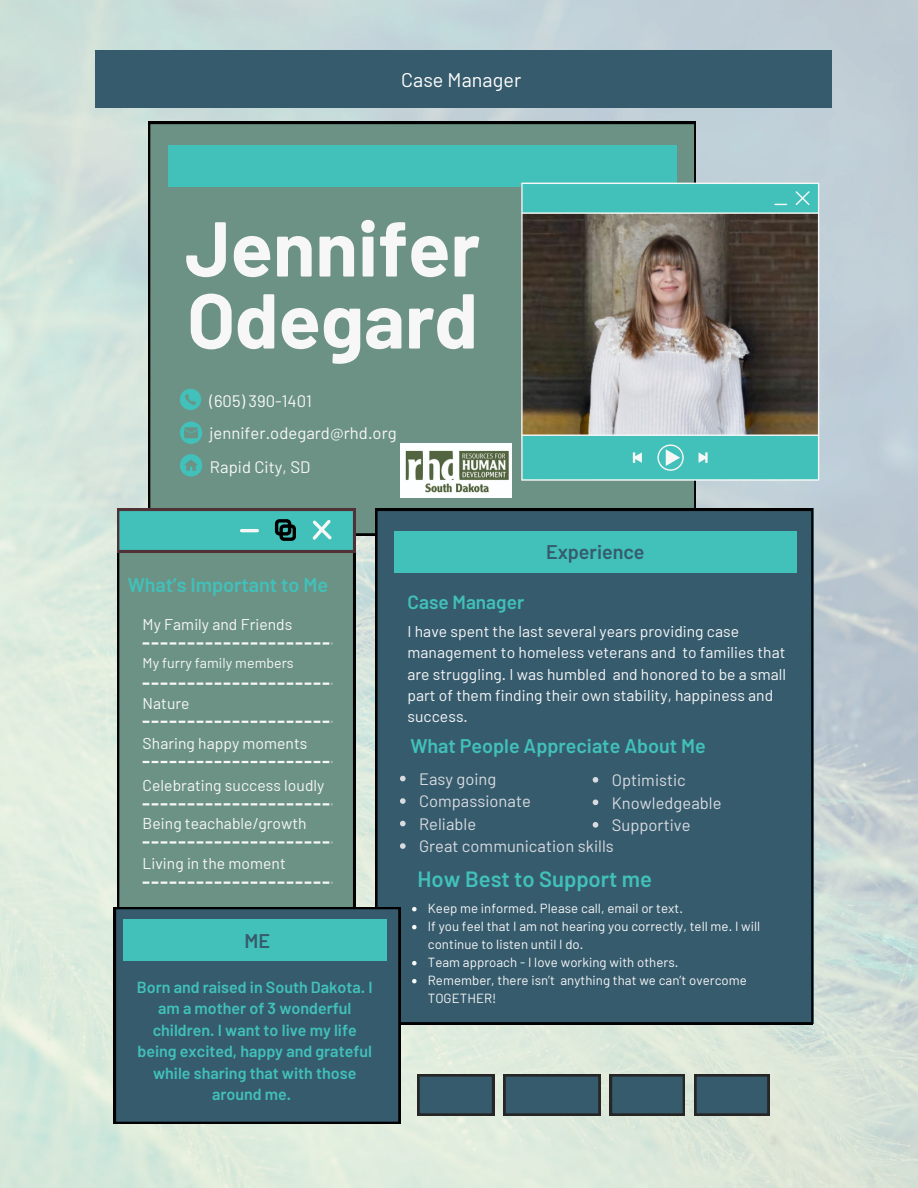
<style>
.page{position:relative;width:918px;height:1188px;background:#fff}
.page>*{position:absolute;margin:0;border:0;box-sizing:border-box;transform-origin:0 0}
.t1{font:700 77.55px/72px "Barlow";color:#f7f7f7}
.t2{font:600 22.05px "Barlow";color:#41c1ba}
.t3{font:600 19.8px "Barlow";color:#41c1ba}
.t4{font:600 19.8px "Barlow";color:#365b6d}
.t5{font:19.8px "Barlow";letter-spacing:.005em;color:#fff}
.t6{font:600 19.05px "Barlow";color:#41c1ba}
.t7{font:16.65px "Barlow";letter-spacing:.005em;color:#f7f7f7}
.t8{font:16.5px "Barlow";letter-spacing:.005em;color:#d9dbe1}
.t9{font:600 16.05px/21.3px "Barlow";color:#41c1ba;text-align:center}
.t10{font:15.6px/21.3px "Barlow";letter-spacing:.005em;color:#f7f7f7}
.t11{font:14.1px "Barlow";letter-spacing:.005em;color:#f7f7f7}
.t12{font:13.2px/18px "Barlow";letter-spacing:.005em;color:#f7f7f7}
</style>
<div class="page">
<img style="left:0;top:0;width:918px;height:1188px">
<div style="left:95px;top:50px;width:737px;height:58px;background:#365b6d"></div>
<div style="left:148px;top:122px;width:548px;height:413px;background:#6c9286"></div>
<div style="left:117px;top:552px;width:238px;height:355px;background:#6c9286"></div>
<div style="left:168px;top:145px;width:508px;height:41px;background:#41c1ba"></div>
<svg style="left:180px;top:389px;width:21px;height:21px"></svg>
<svg style="left:180px;top:422px;width:22px;height:22px"></svg>
<svg style="left:180px;top:454px;width:22px;height:23px"></svg>
<div style="left:375px;top:509px;width:438px;height:515px;background:#365b6d"></div>
<div style="left:114px;top:907px;width:286px;height:217px;background:#365b6d"></div>
<svg style="left:117px;top:509px;width:238px;height:43px;background:#44aba6"></svg>
<div style="left:394px;top:531px;width:402px;height:41px;background:#41c1ba"></div>
<div style="left:123px;top:920px;width:264px;height:41px;background:#41c1ba"></div>
<svg style="left:418px;top:1074px;width:76px;height:42px;background:#335160"></svg>
<svg style="left:503px;top:1074px;width:97px;height:42px;background:#335261"></svg>
<svg style="left:610px;top:1074px;width:75px;height:42px;background:#335160"></svg>
<svg style="left:694px;top:1074px;width:75px;height:42px;background:#335160"></svg>
<img style="left:521px;top:183px;width:298px;height:298px">
<svg style="left:143px;top:642px;width:190px;height:3px"></svg>
<svg style="left:143px;top:721px;width:190px;height:2px"></svg>
<svg style="left:143px;top:841px;width:190px;height:3px"></svg>
<svg style="left:143px;top:683px;width:190px;height:2px"></svg>
<svg style="left:143px;top:803px;width:190px;height:2px"></svg>
<svg style="left:143px;top:761px;width:190px;height:2px"></svg>
<svg style="left:143px;top:882px;width:190px;height:2px"></svg>
<img style="left:400px;top:444px;width:112px;height:54px">
<svg style="left:412px;top:907px;width:5px;height:4px"></svg>
<svg style="left:412px;top:925px;width:5px;height:4px"></svg>
<svg style="left:412px;top:961px;width:5px;height:4px"></svg>
<svg style="left:412px;top:979px;width:5px;height:4px"></svg>
<svg style="left:400px;top:776px;width:6px;height:5px"></svg>
<svg style="left:400px;top:798px;width:6px;height:6px"></svg>
<svg style="left:400px;top:821px;width:6px;height:5px"></svg>
<svg style="left:400px;top:843px;width:6px;height:6px"></svg>
<svg style="left:593px;top:777px;width:5px;height:6px"></svg>
<svg style="left:593px;top:800px;width:5px;height:5px"></svg>
<svg style="left:593px;top:822px;width:5px;height:6px"></svg>
<h5 class="t5" style="left:401px;top:67px;width:122px">Case Manager</h5>
<p class="t1" style="left:185px;top:210px;width:297px">Jennifer<br>Odegard</p>
<p class="t7" style="left:210px;top:390px;width:104px">(605) 390-1401</p>
<p class="t7" style="left:210px;top:423px;width:189px">jennifer.odegard@rhd.org</p>
<p class="t7" style="left:210px;top:456px;width:102px">Rapid City, SD</p>
<p class="t3" style="left:128px;top:572px;width:202px">What’s Important to Me</p>
<h4 class="t10" style="left:143px;top:613px;width:151px">My Family and Friends</h4>
<p class="t11" style="left:143px;top:654px;width:153px">My furry family members</p>
<p class="t10" style="left:143px;top:692px;width:49px">Nature</p>
<p class="t10" style="left:143px;top:732px;width:166px">Sharing happy moments</p>
<p class="t10" style="left:143px;top:774px;width:183px">Celebrating success loudly</p>
<h4 class="t10" style="left:143px;top:812px;width:166px">Being teachable/growth</h4>
<p class="t10" style="left:143px;top:853px;width:145px">Living in the moment</p>
<p class="t4" style="left:245px;top:928px;width:27px">ME</p>
<p class="t9" style="left:137px;top:976px;width:237px">Born and raised in South Dakota. I am a mother of 3 wonderful children. I want to live my life being excited, happy and grateful while sharing that with those around me.</p>
<p class="t6" style="left:407px;top:589px;width:118px">Case Manager</p>
<p class="t4" style="left:546px;top:539px;width:100px">Experience</p>
<h4 class="t10" style="left:407px;top:620px;width:380px">I have spent the last several years providing case management to homeless veterans and to families that are struggling. I was humbled and honored to be a small part of them finding their own stability, happiness and success.</h4>
<p class="t3" style="left:410px;top:733px;width:297px">What People Appreciate About Me</p>
<p class="t8" style="left:419px;top:768px;width:79px">Easy going</p>
<h4 class="t8" style="left:419px;top:791px;width:113px">Compassionate</h4>
<p class="t8" style="left:419px;top:813px;width:59px">Reliable</p>
<p class="t8" style="left:419px;top:836px;width:196px">Great communication skills</p>
<p class="t8" style="left:612px;top:770px;width:76px">Optimistic</p>
<p class="t8" style="left:612px;top:792px;width:111px">Knowledgeable</p>
<p class="t8" style="left:612px;top:815px;width:80px">Supportive</p>
<p class="t2" style="left:418px;top:865px;width:236px">How Best to Support me</p>
<h2 class="t12" style="left:428px;top:898px;width:257px">Keep me informed. Please call, email or text.</h2>
<p class="t12" style="left:428px;top:916px;width:334px">If you feel that I am not hearing you correctly, tell me. I will continue to listen until I do.</p>
<p class="t12" style="left:428px;top:952px;width:252px">Team approach - I love working with others.</p>
<p class="t12" style="left:428px;top:970px;width:321px">Remember, there isn’t anything that we can’t overcome<br>TOGETHER!</p>
</div>
